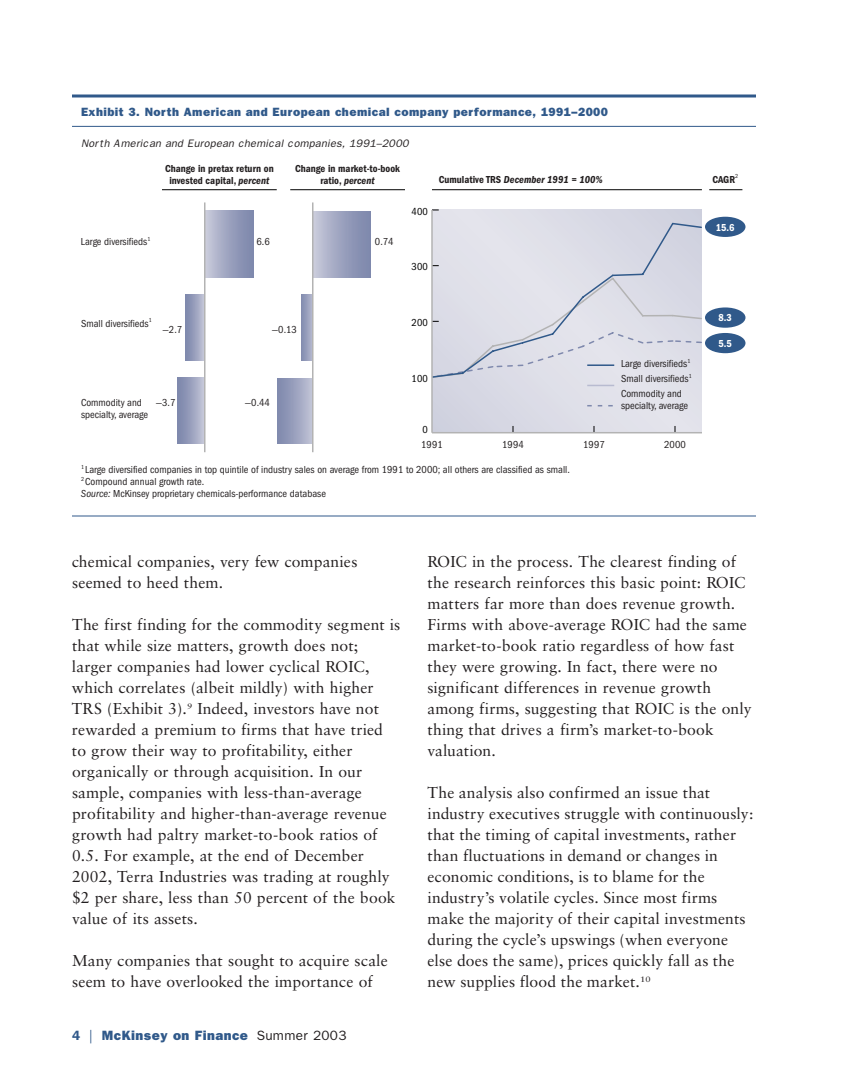
<style>
.page{position:relative;width:864px;height:1080px;background:#fff}
.page>*{position:absolute;margin:0;border:0;box-sizing:border-box;transform-origin:0 0}
.t1{font:15.75px/21px "Sabon";letter-spacing:.01em;color:#231f20}
.t2{font:800 13.5px "Franklin Gothic";letter-spacing:.035em;color:#30598a}
.t3{font:800 12px "Franklin Gothic";letter-spacing:.035em;color:#30598a}
.t4{font:italic 10.8px "Franklin Gothic";letter-spacing:.02em;color:#231f20}
.t5{font:condensed 10.5px/12px "Franklin Gothic";color:#231f20}
.t6{font:600 condensed 10.5px/12px "Franklin Gothic";color:#231f20;text-align:center}
.t7{font:italic 600 condensed 10.5px "Franklin Gothic";color:#231f20}
.t8{font:condensed 10.5px "Franklin Gothic";color:#000}
.t9{font:600 condensed 10.5px "Franklin Gothic";color:#fff}
.s1{font-style:italic}
.s2{font-style:normal}
.s3{font-weight:600}
.s4{font-weight:400}
.s5{font-weight:400;color:#231f20}
</style>
<div class="page">
<div style="left:432px;top:210px;width:270px;height:223px;background:linear-gradient(to right,#d6d7e3,#e2e2ea)"></div>
<svg style="left:433px;top:221px;width:269px;height:55px;background:#dadbe5"></svg>
<hr style="left:162px;top:189px;width:115px;height:1px;background:#000">
<hr style="left:290px;top:189px;width:115px;height:1px;background:#000">
<hr style="left:432px;top:189px;width:270px;height:1px;background:#000">
<hr style="left:709px;top:189px;width:33px;height:1px;background:#000">
<svg style="left:178px;top:377px;width:26px;height:67px;background:#9ca2bf"></svg>
<div style="left:185px;top:294px;width:20px;height:67px;background:linear-gradient(to right,#7681a8,#bfc2d5)"></div>
<div style="left:205px;top:211px;width:48px;height:66px;background:linear-gradient(to right,#c6c8d9,#7a84aa)"></div>
<svg style="left:587px;top:385px;width:27px;height:1px"></svg>
<svg style="left:587px;top:405px;width:27px;height:1px"></svg>
<div style="left:705px;top:217px;width:41px;height:20px;background:#30598a;border-radius:50%"></div>
<div style="left:705px;top:307px;width:41px;height:21px;background:#30598a;border-radius:50%"></div>
<div style="left:705px;top:333px;width:41px;height:20px;background:#30598a;border-radius:50%"></div>
<hr style="left:204px;top:202px;width:2px;height:250px;background:#b3b3b3">
<hr style="left:432px;top:432px;width:270px;height:1px;background:#b3b3b3">
<svg style="left:433px;top:276px;width:269px;height:103px;background:#dadce5"></svg>
<hr style="left:431px;top:210px;width:2px;height:223px;background:#b3b3b3">
<div style="left:278px;top:378px;width:34px;height:66px;background:linear-gradient(to right,#7c86ab,#bbbfd3)"></div>
<svg style="left:302px;top:294px;width:10px;height:67px"></svg>
<div style="left:313px;top:211px;width:57px;height:66px;background:linear-gradient(to right,#c6c8d9,#7882a8)"></div>
<hr style="left:312px;top:202px;width:2px;height:250px;background:#b3b3b3">
<svg style="left:72px;top:94px;width:684px;height:4px;background:#6382a7"></svg>
<hr style="left:72px;top:126px;width:684px;height:1px;background:#30598a">
<hr style="left:72px;top:516px;width:684px;height:1px;background:#30598a">
<p class="t3" style="left:81px;top:107px;width:529px">Exhibit 3. North American and European chemical company performance, 1991–2000</p>
<p class="t4" style="left:81px;top:140px;width:329px">North American and European chemical companies, 1991–2000</p>
<p class="t5" style="left:81px;top:237px;width:71px">Large diversifieds<sup>1</sup></p>
<p class="t6" style="left:165px;top:163px;width:110px">Change in pretax return on invested capital, <span class="s1">percent</span></p>
<p class="t6" style="left:295px;top:163px;width:107px">Change in market-to-book ratio, <span class="s1">percent</span></p>
<p class="t7" style="left:439px;top:176px;width:166px"><span class="s2">Cumulative TRS</span> December 1991 = 100%</p>
<p class="t8" style="left:412px;top:208px;width:18px">400</p>
<p class="t5" style="left:257px;top:237px;width:15px">6.6</p>
<p class="t5" style="left:375px;top:237px;width:20px">0.74</p>
<p class="t8" style="left:412px;top:263px;width:18px">300</p>
<p class="t5" style="left:81px;top:318px;width:72px">Small diversifieds<sup>1</sup></p>
<p class="t5" style="left:163px;top:324px;width:21px">—2.7</p>
<p class="t5" style="left:272px;top:324px;width:27px">—0.13</p>
<p class="t8" style="left:412px;top:319px;width:18px">200</p>
<p class="t5" style="left:81px;top:397px;width:69px">Commodity and specialty, average</p>
<p class="t5" style="left:156px;top:397px;width:21px">—3.7</p>
<p class="t5" style="left:245px;top:397px;width:27px">—0.44</p>
<p class="t8" style="left:412px;top:375px;width:18px">100</p>
<p class="t5" style="left:621px;top:357px;width:72px;line-height:15px">Large diversifieds<sup>1<br></sup>Small diversifieds<sup>1<br></sup>Commodity and</p>
<p class="t5" style="left:621px;top:401px;width:69px">specialty, average</p>
<p class="t8" style="left:422px;top:426px;width:7px">0</p>
<p class="t5" style="left:421px;top:440px;width:23px">1991</p>
<p class="t5" style="left:502px;top:440px;width:23px">1994</p>
<p class="t5" style="left:583px;top:440px;width:23px">1997</p>
<p class="t5" style="left:664px;top:440px;width:23px">2000</p>
<p class="t5" style="left:81px;top:465px;width:490px"><sup>1</sup> Large diversified companies in top quintile of industry sales on average from 1991 to 2000; all others are classified as small.<br><sup>2</sup> Compound annual growth rate.<br><span class="s1">Source:</span> McKinsey proprietary chemicals-performance database</p>
<p class="t6" style="left:712px;top:174px;width:27px">CAGR<sup>2</sup></p>
<p class="t9" style="left:716px;top:224px;width:20px">15.6</p>
<p class="t9" style="left:719px;top:314px;width:15px">8.3</p>
<p class="t9" style="left:719px;top:340px;width:15px">5.5</p>
<p class="t1" style="left:72px;top:552px;width:287px">chemical companies, very few companies seemed to heed them.</p>
<p class="t1" style="left:72px;top:615px;width:330px">The first finding for the commodity segment is that while size matters, growth does not; larger companies had lower cyclical ROIC, which correlates (albeit mildly) with higher TRS (Exhibit 3).<sup>9</sup> Indeed, investors have not rewarded a premium to firms that have tried to grow their way to profitability, either organically or through acquisition. In our sample, companies with less-than-average profitability and higher-than-average revenue growth had paltry market-to-book ratios of 0.5. For example, at the end of December 2002, Terra Industries was trading at roughly $2 per share, less than 50 percent of the book value of its assets.</p>
<p class="t1" style="left:72px;top:951px;width:317px">Many companies that sought to acquire scale seem to have overlooked the importance of</p>
<p class="t2" style="left:72px;top:1030px;width:276px"><span class="s3">4</span> <span class="s4">|</span> McKinsey on Finance <span class="s5">Summer 2003</span></p>
<p class="t1" style="left:428px;top:552px;width:326px">ROIC in the process. The clearest finding of the research reinforces this basic point: ROIC matters far more than does revenue growth.<br>Firms with above-average ROIC had the same market-to-book ratio regardless of how fast they were growing. In fact, there were no significant differences in revenue growth among firms, suggesting that ROIC is the only thing that drives a firm’s market-to-book valuation.</p>
<p class="t1" style="left:428px;top:783px;width:327px">The analysis also confirmed an issue that industry executives struggle with continuously: that the timing of capital investments, rather than fluctuations in demand or changes in economic conditions, is to blame for the industry’s volatile cycles. Since most firms make the majority of their capital investments during the cycle’s upswings (when everyone else does the same), prices quickly fall as the new supplies flood the market.<sup>10</sup></p>
</div>
